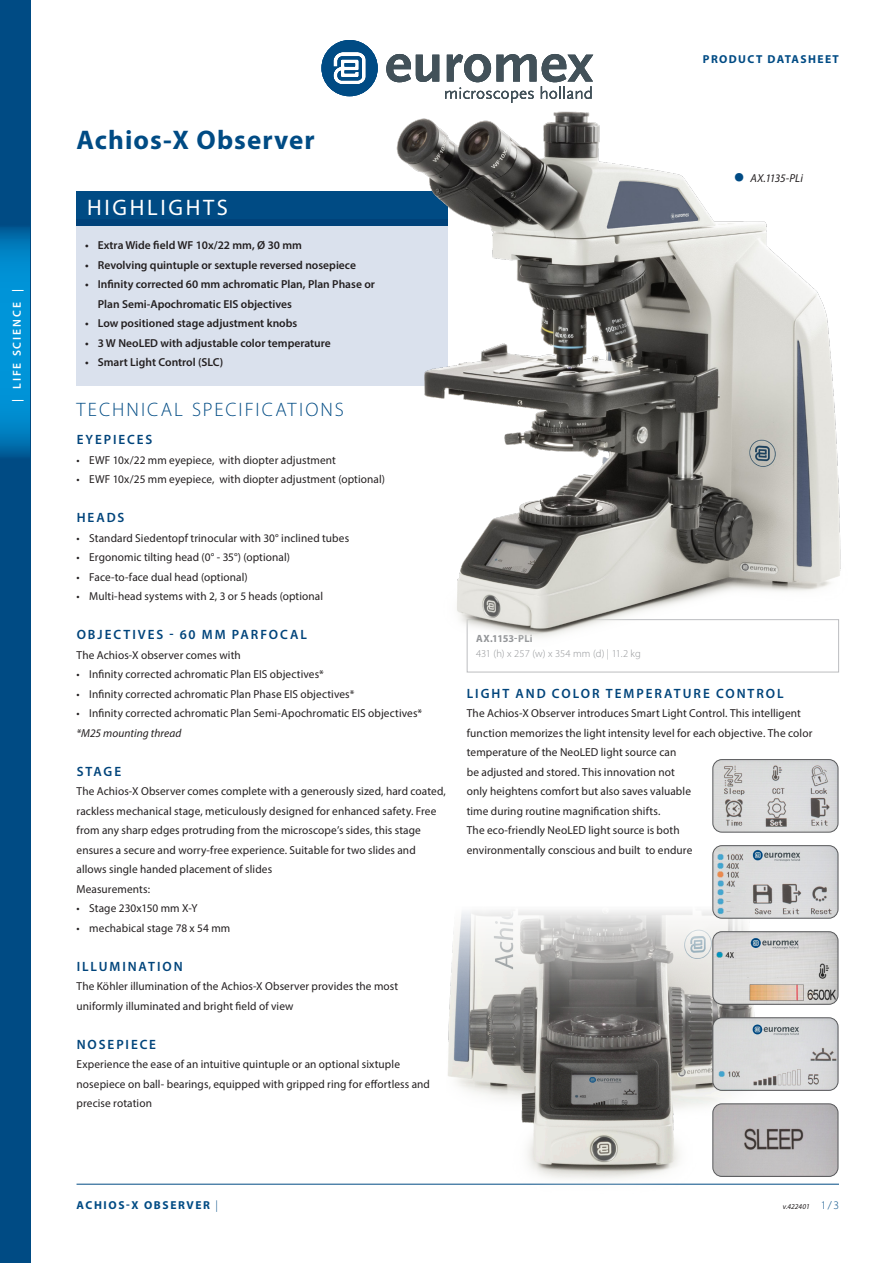
<style>
.page{position:relative;width:893px;height:1263px;background:#fff}
.page>*{position:absolute;margin:0;border:0;box-sizing:border-box;transform-origin:0 0}
.productkop{font:700 27px "Myriad Pro";letter-spacing:.04em;color:#004b84}
.j_highlights{font:22.5px "Myriad Pro";letter-spacing:.12em;color:#fff}
.j_product_onder_kop{font:300 19.5px "Myriad Pro";letter-spacing:.105em;color:#004b84}
.j_tussenkop{font:600 13.5px "Myriad Pro";letter-spacing:.15em;color:#00447b}
.j_plat{font:11.55px/19.5px "Myriad Pro";letter-spacing:.01em;color:#231f20}
.t1{font:600 11.55px/19.5px "Myriad Pro";color:#231f20}
.t2{font:700 11.55px "Myriad Pro";letter-spacing:.125em;color:#004b84}
.j_plat-2{font:italic 11.55px "Myriad Pro";letter-spacing:.005em;color:#231f20}
.t3{font:600 11.55px "Myriad Pro";letter-spacing:.17em;color:#fff}
.j_dimensions{font:300 10.5px "Myriad Pro";color:#939598}
.j_dimensions_1{font:700 10.5px "Myriad Pro";letter-spacing:.01em;color:#939598}
.t4{font:italic 7.5px "Myriad Pro";color:#231f20}
.s1{font-size:40.5px;color:#004b84}
.s2{font-weight:300}
.s3{font-weight:300;font-style:normal;font-size:11.55px;color:#004b84}
</style>
<div class="page">
<div style="left:0;top:0;width:30px;height:1263px;background:#004b84"></div>
<svg style="left:321px;top:40px;width:57px;height:56px"></svg>
<svg style="left:386px;top:54px;width:53px;height:18px"></svg>
<svg style="left:446px;top:54px;width:147px;height:18px"></svg>
<hr style="left:77px;top:1184px;width:762px;height:1px;background:#004b84">
<div style="left:77px;top:191px;width:371px;height:34px;background:#004b84"></div>
<div style="left:77px;top:219px;width:371px;height:167px;background:#dae1ed"></div>
<img style="left:352px;top:72px;width:489px;height:601px">
<img style="left:446px;top:907px;width:372px;height:278px">
<img style="left:713px;top:932px;width:125px;height:72px">
<div style="left:713px;top:931px;width:125px;height:73px;border:1px solid #57585a;border-radius:9px"></div>
<img style="left:713px;top:1018px;width:125px;height:72px">
<div style="left:713px;top:1017px;width:125px;height:73px;border:1px solid #57585a;border-radius:9px"></div>
<img style="left:713px;top:1104px;width:125px;height:72px">
<div style="left:713px;top:1104px;width:125px;height:72px;border:1px solid #57585a;border-radius:9px"></div>
<img style="left:713px;top:759px;width:125px;height:73px">
<div style="left:713px;top:759px;width:125px;height:73px;border:1px solid #57585a;border-radius:9px"></div>
<img style="left:713px;top:846px;width:125px;height:72px">
<div style="left:713px;top:845px;width:125px;height:73px;border:1px solid #57585a;border-radius:9px"></div>
<svg style="left:0;top:227px;width:30px;height:230px;background:#0089cc"></svg>
<p class="t3" style="left:10px;top:402px;width:114px;rotate:-90deg">| LIFE SCIENCE |</p>
<p class="t2" style="left:703px;top:51px;width:138px">PRODUCT DATASHEET</p>
<p class="productkop" style="left:77px;top:122px;width:240px">Achios-X Observer</p>
<p class="j_highlights" style="left:87px;top:193px;width:142px">HIGHLIGHTS</p>
<p class="t1" style="left:85px;top:235px;width:218px">• Extra Wide field WF 10x/22 mm, Ø 30 mm</p>
<p class="t1" style="left:85px;top:255px;width:272px">• Revolving quintuple or sextuple reversed nosepiece</p>
<p class="t1" style="left:98px;top:274px;width:279px;text-indent:-13px">• Infinity corrected 60 mm achromatic Plan, Plan Phase or<br>Plan Semi-Apochromatic EIS objectives</p>
<p class="t1" style="left:85px;top:313px;width:214px">• Low positioned stage adjustment knobs</p>
<p class="t1" style="left:85px;top:333px;width:247px">• 3 W NeoLED with adjustable color temperature</p>
<p class="t1" style="left:85px;top:352px;width:140px">• Smart Light Control (SLC)</p>
<p class="j_product_onder_kop" style="left:77px;top:397px;width:269px">TECHNICAL SPECIFICATIONS</p>
<p class="j_tussenkop" style="left:77px;top:431px;width:77px">EYEPIECES</p>
<p class="j_plat" style="left:77px;top:450px;width:261px">• EWF 10x/22 mm eyepiece, with diopter adjustment</p>
<p class="j_plat" style="left:77px;top:469px;width:310px">• EWF 10x/25 mm eyepiece, with diopter adjustment (optional)</p>
<p class="j_tussenkop" style="left:77px;top:509px;width:49px">HEADS</p>
<p class="j_plat" style="left:77px;top:528px;width:274px">• Standard Siedentopf trinocular with 30° inclined tubes</p>
<p class="j_plat" style="left:77px;top:547px;width:215px">• Ergonomic tilting head (0° - 35°) (optional)</p>
<p class="j_plat" style="left:77px;top:567px;width:173px">• Face-to-face dual head (optional)</p>
<p class="j_plat" style="left:77px;top:586px;width:248px">• Multi-head systems with 2, 3 or 5 heads (optional</p>
<p class="j_tussenkop" style="left:77px;top:626px;width:232px">OBJECTIVES - 60 MM PARFOCAL</p>
<p class="j_plat" style="left:77px;top:645px;width:166px">The Achios-X observer comes with</p>
<p class="j_plat" style="left:77px;top:664px;width:249px">• Infinity corrected achromatic Plan EIS objectives*</p>
<p class="j_plat" style="left:77px;top:684px;width:280px">• Infinity corrected achromatic Plan Phase EIS objectives*</p>
<p class="j_plat" style="left:77px;top:703px;width:347px">• Infinity corrected achromatic Plan Semi-Apochromatic EIS objectives*</p>
<p class="j_plat-2" style="left:77px;top:725px;width:106px">*M25 mounting thread</p>
<p class="j_tussenkop" style="left:77px;top:762px;width:46px">STAGE</p>
<p class="j_plat" style="left:77px;top:781px;width:371px">The Achios-X Observer comes complete with a generously sized, hard coated, rackless mechanical stage, meticulously designed for enhanced safety. Free from any sharp edges protruding from the microscope’s sides, this stage ensures a secure and worry-free experience. Suitable for two slides and allows single handed placement of slides</p>
<p class="j_plat" style="left:77px;top:879px;width:75px">Measurements:</p>
<p class="j_plat" style="left:77px;top:898px;width:123px">• Stage 230x150 mm X-Y</p>
<p class="j_plat" style="left:77px;top:918px;width:155px">• mechabical stage 78 x 54 mm</p>
<p class="j_tussenkop" style="left:77px;top:957px;width:108px">ILLUMINATION</p>
<p class="j_plat" style="left:77px;top:976px;width:323px">The Köhler illumination of the Achios-X Observer provides the most uniformly illuminated and bright field of view</p>
<p class="j_tussenkop" style="left:77px;top:1035px;width:81px">NOSEPIECE</p>
<p class="j_plat" style="left:77px;top:1054px;width:355px">Experience the ease of an intuitive quintuple or an optional sixtuple nosepiece on ball- bearings, equipped with gripped ring for effortless and precise rotation</p>
<p class="j_plat-2" style="left:733px;top:171px;width:71px"><span class="s1">•</span> AX.1135-PLi</p>
<p class="j_dimensions_1" style="left:476px;top:632px;width:58px">AX.1153-PLi</p>
<p class="j_dimensions" style="left:476px;top:647px;width:166px">431 (h) x 257 (w) x 354 mm (d) | 11.2 kg</p>
<p class="j_tussenkop" style="left:467px;top:684px;width:318px">LIGHT AND COLOR TEMPERATURE CONTROL</p>
<p class="j_plat" style="left:467px;top:703px;width:347px">The Achios-X Observer introduces Smart Light Control. This intelligent function memorizes the light intensity level for each objective. The color temperature of the NeoLED light source can<br>be adjusted and stored. This innovation not<br>only heightens comfort but also saves valuable<br>time during routine magnification shifts.<br>The eco-friendly NeoLED light source is both<br>environmentally conscious and built to endure</p>
<p class="t2" style="left:77px;top:1197px;width:143px">ACHIOS-X OBSERVER <span class="s2">|</span></p>
<p class="t4" style="left:783px;top:1201px;width:58px">v.422401 <span class="s3">1/3</span></p>
</div>
